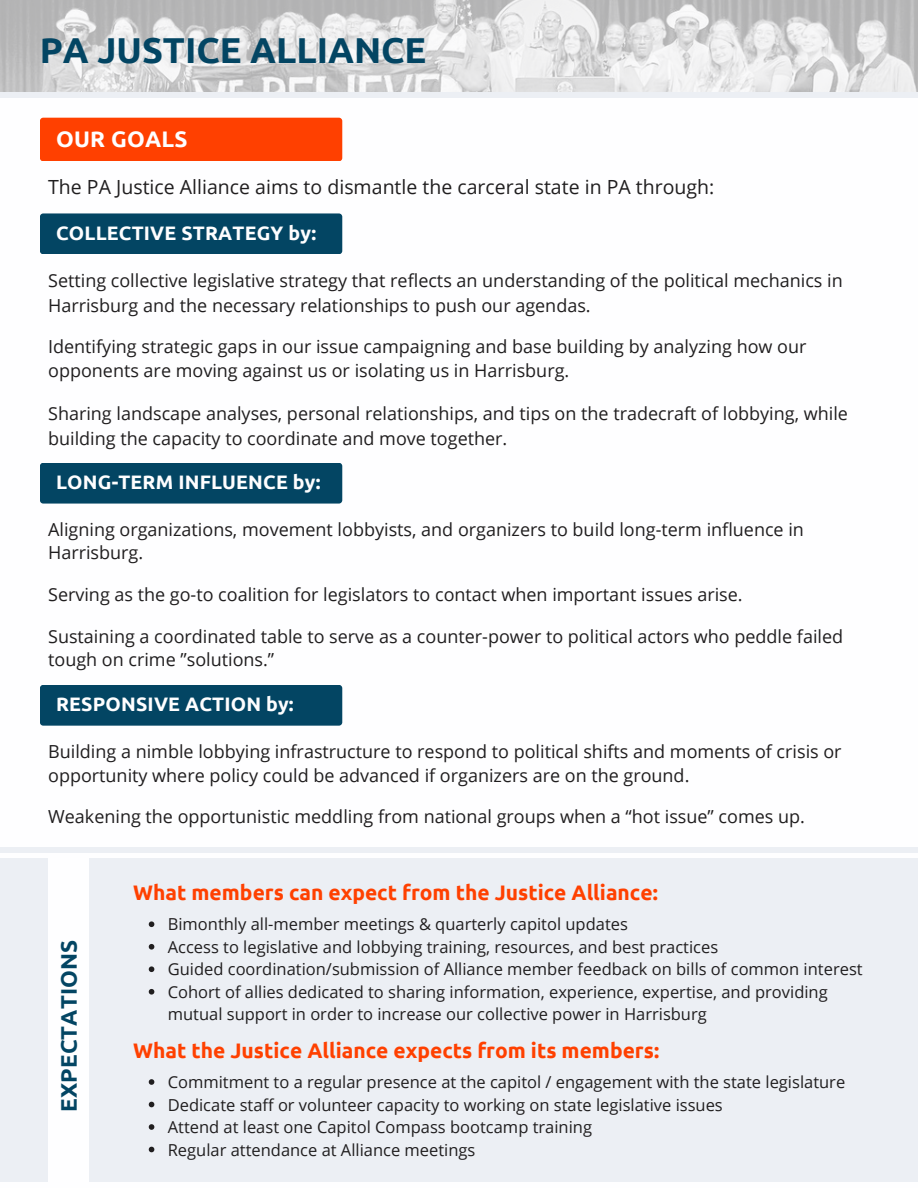
<style>
.page{position:relative;width:918px;height:1188px;background:#fff}
.page>*{position:absolute;margin:0;border:0;box-sizing:border-box;transform-origin:0 0}
.t1{font:700 36px "Ubuntu";color:#034563}
.t2{font:700 22.5px "Ubuntu";letter-spacing:.01em;color:#034563}
.t3{font:700 22.5px "Ubuntu";letter-spacing:.01em;color:#fefeff}
.t4{font:700 21px "Ubuntu";color:#ff4000}
.t5{font:19.5px "Open Sans";color:#201e1f}
.t6{font:700 19.5px "Ubuntu";letter-spacing:.01em;color:#fefeff}
.t7{font:18px/23.7px "Open Sans";color:#201e1f}
.t8{font:16.5px/22.5px "Open Sans";color:#201e1f}
</style>
<div class="page">
<div style="left:0;top:858px;width:918px;height:324px;background:#eceff4"></div>
<div style="left:40px;top:463px;width:302px;height:41px;background:#034563;border-radius:3px"></div>
<div style="left:40px;top:685px;width:302px;height:41px;background:#034563;border-radius:3px"></div>
<div style="left:40px;top:213px;width:302px;height:41px;background:#034563;border-radius:3px"></div>
<div style="left:40px;top:118px;width:302px;height:43px;background:#ff4000;border-radius:3px"></div>
<img style="left:0;top:0;width:918px;height:92px">
<div style="left:0;top:92px;width:918px;height:5px;background:#eceff4"></div>
<svg style="left:149px;top:921px;width:5px;height:6px"></svg>
<svg style="left:149px;top:944px;width:5px;height:6px"></svg>
<svg style="left:149px;top:966px;width:5px;height:6px"></svg>
<svg style="left:149px;top:989px;width:5px;height:6px"></svg>
<svg style="left:149px;top:1079px;width:5px;height:6px"></svg>
<svg style="left:149px;top:1102px;width:5px;height:5px"></svg>
<svg style="left:149px;top:1124px;width:5px;height:6px"></svg>
<svg style="left:149px;top:1147px;width:5px;height:5px"></svg>
<div style="left:48px;top:853px;width:41px;height:335px;background:#fefeff"></div>
<div style="left:0;top:847px;width:918px;height:6px;background:#eceff4"></div>
<h1 class="t1" style="left:40px;top:29px;width:388px">PA JUSTICE ALLIANCE</h1>
<p class="t3" style="left:56px;top:126px;width:133px">OUR GOALS</p>
<p class="t5" style="left:48px;top:173px;width:668px">The PA Justice Alliance aims to dismantle the carceral state in PA through:</p>
<p class="t6" style="left:56px;top:222px;width:262px">COLLECTIVE STRATEGY by:</p>
<p class="t7" style="left:48px;top:268px;width:796px;line-height:24.8px">Setting collective legislative strategy that reflects an understanding of the political mechanics in<br>Harrisburg and the necessary relationships to push our agendas.</p>
<p class="t7" style="left:48px;top:335px;width:760px">Identifying strategic gaps in our issue campaigning and base building by analyzing how our opponents are moving against us or isolating us in Harrisburg.</p>
<p class="t7" style="left:48px;top:400px;width:801px;line-height:24.8px">Sharing landscape analyses, personal relationships, and tips on the tradecraft of lobbying, while building the capacity to coordinate and move together.</p>
<p class="t6" style="left:56px;top:471px;width:266px">LONG-TERM INFLUENCE by:</p>
<p class="t7" style="left:48px;top:517px;width:757px">Aligning organizations, movement lobbyists, and organizers to build long-term influence in<br>Harrisburg.</p>
<p class="t7" style="left:48px;top:582px;width:696px">Serving as the go-to coalition for legislators to contact when important issues arise.</p>
<p class="t7" style="left:48px;top:624px;width:797px">Sustaining a coordinated table to serve as a counter-power to political actors who peddle failed tough on crime ”solutions.”</p>
<p class="t6" style="left:56px;top:693px;width:239px">RESPONSIVE ACTION by:</p>
<p class="t7" style="left:48px;top:739px;width:795px">Building a nimble lobbying infrastructure to respond to political shifts and moments of crisis or opportunity where policy could be advanced if organizers are on the ground.</p>
<p class="t7" style="left:48px;top:804px;width:758px">Weakening the opportunistic meddling from national groups when a “hot issue” comes up.</p>
<p class="t2" style="left:56px;top:1112px;width:174px;rotate:-90deg">EXPECTATIONS</p>
<p class="t4" style="left:133px;top:881px;width:526px">What members can expect from the Justice Alliance:</p>
<p class="t8" style="left:168px;top:913px;width:696px">Bimonthly all-member meetings &amp; quarterly capitol updates<br>Access to legislative and lobbying training, resources, and best practices<br>Guided coordination/submission of Alliance member feedback on bills of common interest Cohort of allies dedicated to sharing information, experience, expertise, and providing mutual support in order to increase our collective power in Harrisburg</p>
<p class="t4" style="left:133px;top:1038px;width:527px">What the Justice Alliance expects from its members:</p>
<p class="t8" style="left:168px;top:1071px;width:679px">Commitment to a regular presence at the capitol / engagement with the state legislature Dedicate staff or volunteer capacity to working on state legislative issues<br>Attend at least one Capitol Compass bootcamp training<br>Regular attendance at Alliance meetings</p>
</div>
